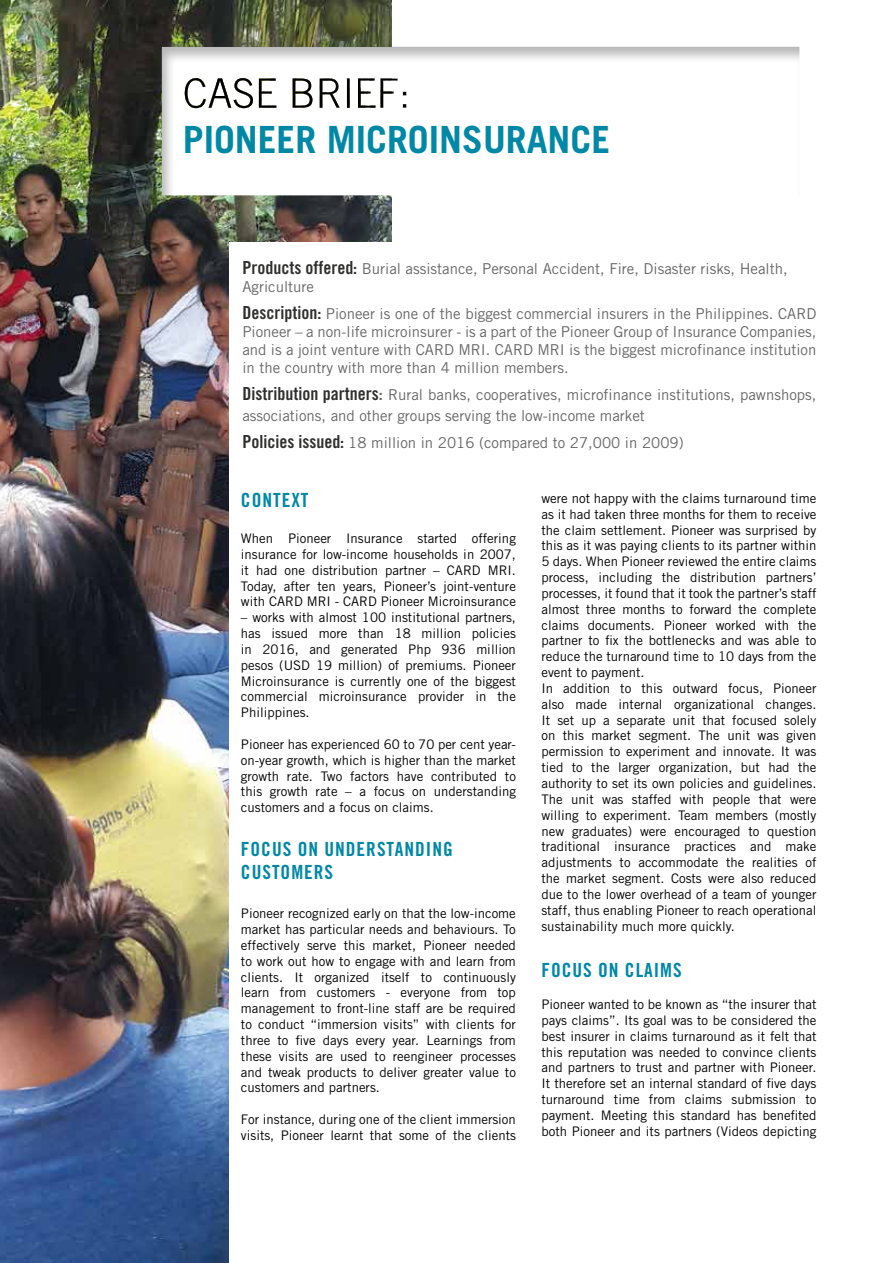
<style>
.page{position:relative;width:893px;height:1263px;background:#fff}
.page>*{position:absolute;margin:0;border:0;box-sizing:border-box;transform-origin:0 0}
.t1{font:700 37.5px "Trade Gothic LT Std";color:#0088a6}
.Titre_Princ{font:19.5px/23.4px "Trade Gothic LT Std Bd Cn 20";letter-spacing:.05em;color:#0088a6}
.Encadre1{font:15px/18px "Trade Gothic LT Std";color:#676767}
.Texte{font:13.2px/15.9px "Trade Gothic LT Std";color:#000;text-align:justify}
.s1{font-family:"Trade Gothic LT Std Bd Cn 20";font-size:18px;color:#30302f}
.s2{font-family:"Trade Gothic LT Std Bd Cn 20";font-size:18px}
</style>
<div class="page">
<img style="left:0;top:0;width:391px;height:1263px">
<div style="left:230px;top:242px;width:184px;height:1021px;background:#fff"></div>
<div style="left:161px;top:47px;width:639px;height:150px;background:#000;opacity:.29"></div>
<h1 class="t1" style="left:183px;top:116px;width:429px">PIONEER MICROINSURANCE</h1>
<p class="Encadre1" style="left:242px;top:259px;width:547px"><span class="s1">Products offered:</span> Burial assistance, Personal Accident, Fire, Disaster risks, Health,<br>Agriculture</p>
<p class="Encadre1" style="left:242px;top:304px;width:576px;text-align:justify"><span class="s1">Description:</span> Pioneer is one of the biggest commercial insurers in the Philippines. CARD Pioneer – a non-life microinsurer - is a part of the Pioneer Group of Insurance Companies, and is a joint venture with CARD MRI. CARD MRI is the biggest microfinance institution in the country with more than 4 million members.</p>
<p class="Encadre1" style="left:242px;top:383px;width:575px;line-height:21.6px"><span class="s1">Distribution partners</span><span class="s2">:</span> Rural banks, cooperatives, microfinance institutions, pawnshops, associations, and other groups serving the low-income market</p>
<p class="Encadre1" style="left:242px;top:434px;width:443px"><span class="s1">Policies issued:</span> 18 million in 2016 (compared to 27,000 in 2009)</p>
<p class="Titre_Princ" style="left:241px;top:489px;width:69px">CONTEXT</p>
<p class="Texte" style="left:241px;top:530px;width:276px">When Pioneer Insurance started offering insurance for low-income households in 2007, it had one distribution partner – CARD MRI.<br>Today, after ten years, Pioneer’s joint-venture with CARD MRI - CARD Pioneer Microinsurance</p>
<p class="Texte" style="left:241px;top:609px;width:276px">– works with almost 100 institutional partners, has issued more than 18 million policies in 2016, and generated Php 936 million pesos (USD 19 million) of premiums. Pioneer Microinsurance is currently one of the biggest commercial microinsurance provider in the Philippines.</p>
<p class="Texte" style="left:241px;top:736px;width:276px">Pioneer has experienced 60 to 70 per cent year&shy;on-year growth, which is higher than the market growth rate. Two factors have contributed to this growth rate – a focus on understanding customers and a focus on claims.</p>
<p class="Titre_Princ" style="left:241px;top:837px;width:213px">FOCUS ON UNDERSTANDING<br>CUSTOMERS</p>
<p class="Texte" style="left:241px;top:905px;width:276px">Pioneer recognized early on that the low-income market has particular needs and behaviours. To effectively serve this market, Pioneer needed to work out how to engage with and learn from clients. It organized itself to continuously learn from customers - everyone from top management to front-line staff are be required to conduct “immersion visits” with clients for three to five days every year. Learnings from these visits are used to reengineer processes and tweak products to deliver greater value to customers and partners.</p>
<p class="Texte" style="left:241px;top:1111px;width:276px">For instance, during one of the client immersion visits, Pioneer learnt that some of the clients</p>
<p class="Texte" style="left:541px;top:490px;width:276px">were not happy with the claims turnaround time as it had taken three months for them to receive the claim settlement. Pioneer was surprised by this as it was paying clients to its partner within 5 days. When Pioneer reviewed the entire claims process, including the distribution partners’ processes, it found that it took the partner’s staff almost three months to forward the complete claims documents. Pioneer worked with the partner to fix the bottlenecks and was able to reduce the turnaround time to 10 days from the event to payment.</p>
<p class="Texte" style="left:541px;top:680px;width:276px">In addition to this outward focus, Pioneer also made internal organizational changes.<br>It set up a separate unit that focused solely on this market segment. The unit was given permission to experiment and innovate. It was tied to the larger organization, but had the authority to set its own policies and guidelines.<br>The unit was staffed with people that were willing to experiment. Team members (mostly new graduates) were encouraged to question traditional insurance practices and make adjustments to accommodate the realities of the market segment. Costs were also reduced due to the lower overhead of a team of younger staff, thus enabling Pioneer to reach operational sustainability much more quickly.</p>
<p class="Titre_Princ" style="left:541px;top:958px;width:142px">FOCUS ON CLAIMS</p>
<p class="Texte" style="left:541px;top:996px;width:276px">Pioneer wanted to be known as “the insurer that pays claims”. Its goal was to be considered the best insurer in claims turnaround as it felt that this reputation was needed to convince clients and partners to trust and partner with Pioneer.<br>It therefore set an internal standard of five days turnaround time from claims submission to payment. Meeting this standard has benefited both Pioneer and its partners (Videos depicting</p>
</div>
